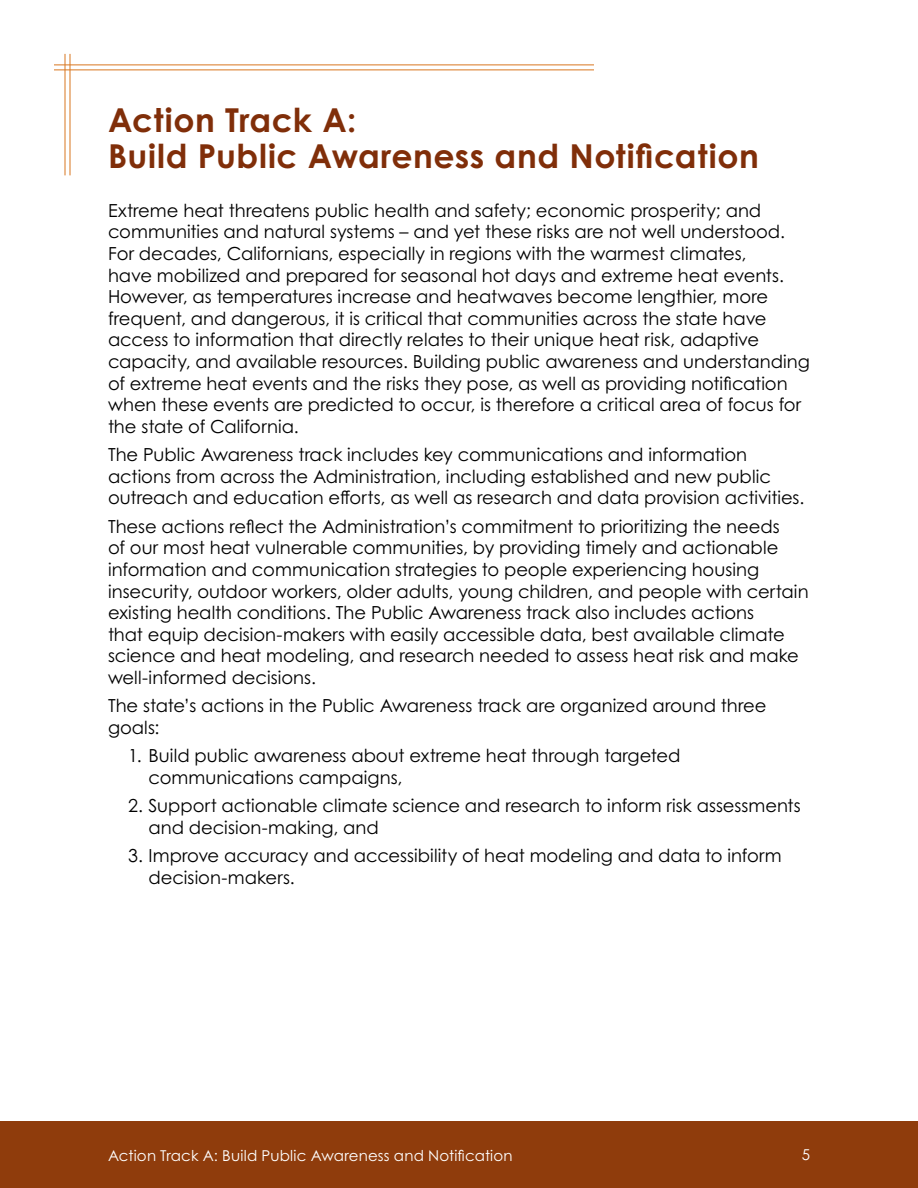
<style>
.page{position:relative;width:918px;height:1188px;background:#fff}
.page>*{position:absolute;margin:0;border:0;box-sizing:border-box;transform-origin:0 0}
.Header_1{font:700 33px/36px "Century Gothic Pro";letter-spacing:.015em;color:#802e09}
.t1{font:18px/21.6px "Century Gothic Pro";color:#000}
.t2{font:15px "Century Gothic Pro";letter-spacing:.01em;color:#fff}
</style>
<div class="page">
<div style="left:0;top:1121px;width:918px;height:67px;background:#8f3c0c"></div>
<hr style="left:54px;top:64px;width:540px;height:1px;background:#d97720">
<hr style="left:54px;top:69px;width:540px;height:1px;background:#d97720">
<hr style="left:69px;top:54px;width:2px;height:121px;background:#d97720">
<hr style="left:64px;top:54px;width:2px;height:121px;background:#d97720">
<h2 class="Header_1" style="left:108px;top:102px;width:652px">Action Track A:<br>Build Public Awareness and Notification</h2>
<p class="t1" style="left:108px;top:199px;width:704px">Extreme heat threatens public health and safety; economic prosperity; and communities and natural systems – and yet these risks are not well understood.<br>For decades, Californians, especially in regions with the warmest climates,<br>have mobilized and prepared for seasonal hot days and extreme heat events.<br>However, as temperatures increase and heatwaves become lengthier, more frequent, and dangerous, it is critical that communities across the state have access to information that directly relates to their unique heat risk, adaptive capacity, and available resources. Building public awareness and understanding of extreme heat events and the risks they pose, as well as providing notification when these events are predicted to occur, is therefore a critical area of focus for the state of California.</p>
<p class="t1" style="left:108px;top:444px;width:698px">The Public Awareness track includes key communications and information actions from across the Administration, including established and new public outreach and education efforts, as well as research and data provision activities.</p>
<p class="t1" style="left:108px;top:515px;width:702px">These actions reflect the Administration’s commitment to prioritizing the needs<br>of our most heat vulnerable communities, by providing timely and actionable information and communication strategies to people experiencing housing insecurity, outdoor workers, older adults, young children, and people with certain existing health conditions. The Public Awareness track also includes actions<br>that equip decision-makers with easily accessible data, best available climate science and heat modeling, and research needed to assess heat risk and make well-informed decisions.</p>
<p class="t1" style="left:108px;top:695px;width:660px">The state’s actions in the Public Awareness track are organized around three goals:</p>
<p class="t1" style="left:148px;top:745px;width:533px;text-indent:-20px">1. Build public awareness about extreme heat through targeted communications campaigns,</p>
<p class="t1" style="left:148px;top:795px;width:654px;text-indent:-20px">2. Support actionable climate science and research to inform risk assessments and decision-making, and</p>
<p class="t1" style="left:148px;top:845px;width:635px;text-indent:-20px">3. Improve accuracy and accessibility of heat modeling and data to inform decision-makers.</p>
<p class="t2" style="left:108px;top:1147px;width:406px">Action Track A: Build Public Awareness and Notification</p>
<p class="t2" style="left:802px;top:1145px;width:10px">5</p>
</div>
